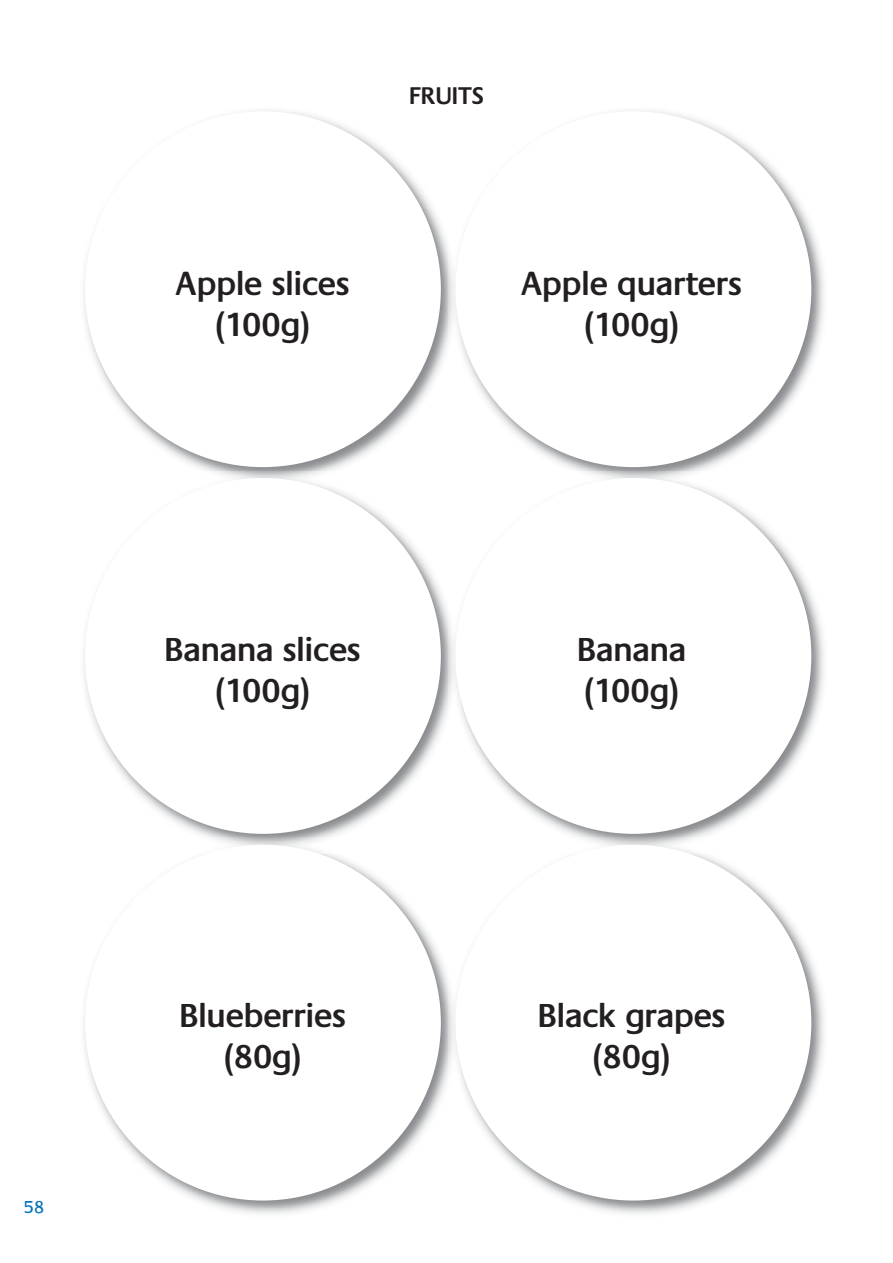
<style>
.page{position:relative;width:893px;height:1263px;background:#fff}
.page>*{position:absolute;margin:0;border:0;box-sizing:border-box;transform-origin:0 0}
.t1{font:600 34.5px/41.4px "Praxis";color:#231f20;text-align:center}
.t2{font:600 25.05px "Praxis";color:#231f20}
.t3{font:18px "Praxis";color:#0071bb}
</style>
<div class="page">
<img style="left:84px;top:110px;width:740px;height:1104px">
<div style="left:85px;top:111px;width:356px;height:356px;background:#fff;border-radius:50%"></div>
<div style="left:455px;top:111px;width:356px;height:356px;background:#fff;border-radius:50%"></div>
<div style="left:85px;top:478px;width:356px;height:356px;background:#fff;border-radius:50%"></div>
<div style="left:455px;top:478px;width:356px;height:356px;background:#fff;border-radius:50%"></div>
<div style="left:85px;top:845px;width:356px;height:355px;background:#fff;border-radius:50%"></div>
<div style="left:455px;top:845px;width:356px;height:355px;background:#fff;border-radius:50%"></div>
<p class="t3" style="left:24px;top:1200px;width:22px">58</p>
<p class="t2" style="left:409px;top:86px;width:76px">FRUITS</p>
<p class="t1" style="left:176px;top:266px;width:176px">Apple slices (100g)</p>
<p class="t1" style="left:521px;top:266px;width:222px">Apple quarters (100g)</p>
<p class="t1" style="left:165px;top:632px;width:198px">Banana slices (100g)</p>
<p class="t1" style="left:577px;top:632px;width:110px;text-align:left">Banana (100g)</p>
<p class="t1" style="left:179px;top:998px;width:168px">Blueberries (80g)</p>
<p class="t1" style="left:538px;top:998px;width:189px">Black grapes (80g)</p>
</div>
